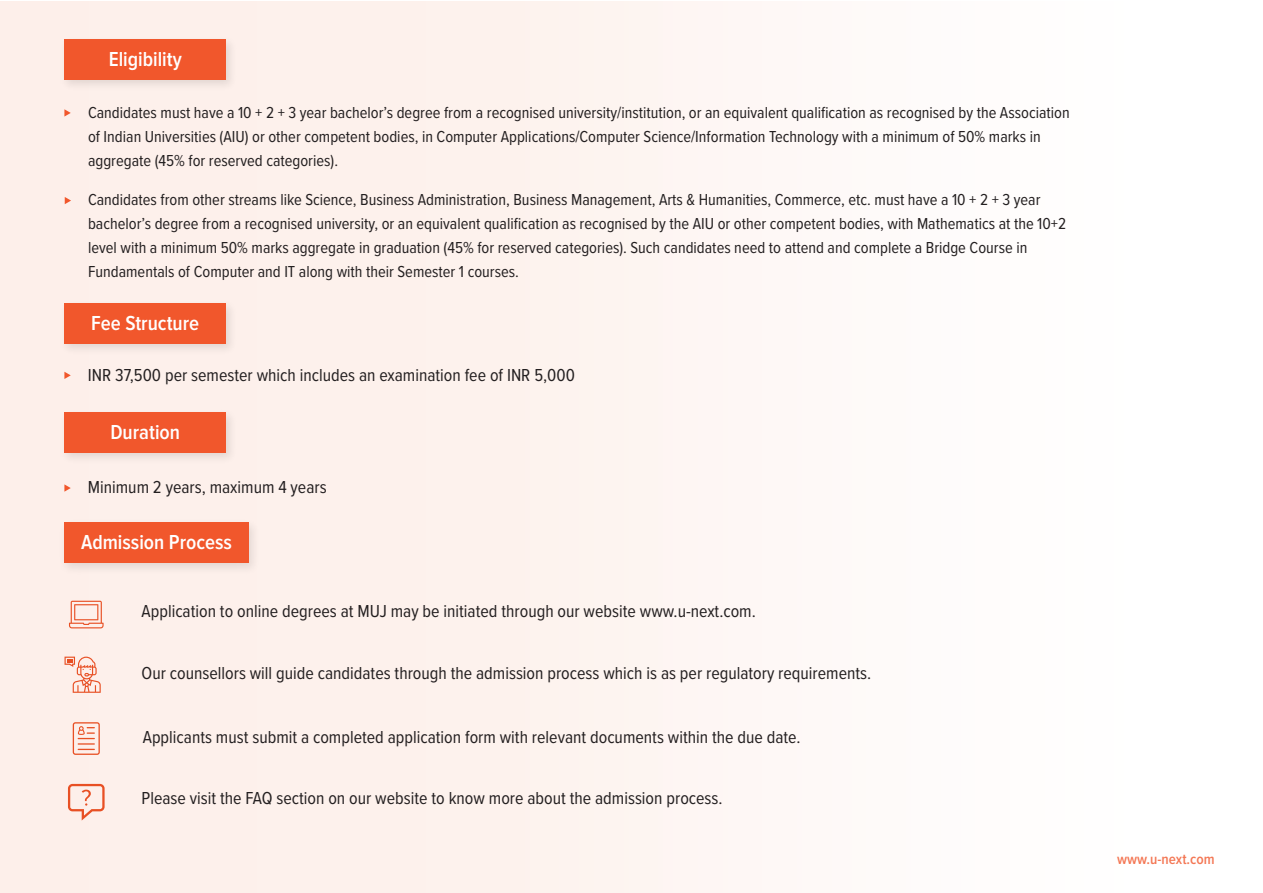
<style>
.page{position:relative;width:1263px;height:893px;background:#fff}
.page>*{position:absolute;margin:0;border:0;box-sizing:border-box;transform-origin:0 0}
.t1{font:600 21px "Proxima Nova Cond";color:#fff}
.t2{font:18px "Proxima Nova Cond";color:#231f20}
.t3{font:16.5px/24px "Proxima Nova Cond";color:#231f20}
.t4{font:600 15px "Proxima Nova Cond";color:#f1572c}
</style>
<div class="page">
<div style="left:0;top:1px;width:1262px;height:892px;background:linear-gradient(to right,#fcece6,#fff)"></div>
<img style="left:56px;top:32px;width:184px;height:63px">
<div style="left:64px;top:39px;width:162px;height:41px;background:#f1572c"></div>
<img style="left:56px;top:296px;width:184px;height:63px">
<div style="left:64px;top:303px;width:162px;height:41px;background:#f1572c"></div>
<img style="left:56px;top:405px;width:184px;height:63px">
<div style="left:64px;top:413px;width:162px;height:40px;background:#f1572c"></div>
<img style="left:56px;top:514px;width:208px;height:64px">
<div style="left:64px;top:522px;width:185px;height:40px;background:#f1572c"></div>
<svg style="left:68px;top:784px;width:37px;height:36px"></svg>
<svg style="left:65px;top:657px;width:36px;height:36px"></svg>
<svg style="left:73px;top:722px;width:27px;height:33px"></svg>
<svg style="left:69px;top:601px;width:35px;height:27px"></svg>
<svg style="left:64px;top:109px;width:7px;height:8px"></svg>
<svg style="left:65px;top:197px;width:6px;height:7px"></svg>
<svg style="left:64px;top:484px;width:7px;height:8px"></svg>
<svg style="left:64px;top:372px;width:7px;height:7px"></svg>
<p class="t1" style="left:109px;top:50px;width:75px">Eligibility</p>
<p class="t3" style="left:88px;top:100px;width:983px">Candidates must have a 10 + 2 + 3 year bachelor’s degree from a recognised university/institution, or an equivalent qualification as recognised by the Association of Indian Universities (AIU) or other competent bodies, in Computer Applications/Computer Science/Information Technology with a minimum of 50% marks in aggregate (45% for reserved categories).</p>
<p class="t3" style="left:88px;top:187px;width:980px">Candidates from other streams like Science, Business Administration, Business Management, Arts &amp; Humanities, Commerce, etc. must have a 10 + 2 + 3 year bachelor’s degree from a recognised university, or an equivalent qualification as recognised by the AIU or other competent bodies, with Mathematics at the 10+2 level with a minimum 50% marks aggregate in graduation (45% for reserved categories). Such candidates need to attend and complete a Bridge Course in Fundamentals of Computer and IT along with their Semester 1 courses.</p>
<p class="t1" style="left:91px;top:314px;width:110px">Fee Structure</p>
<p class="t2" style="left:88px;top:362px;width:489px">INR 37,500 per semester which includes an examination fee of INR 5,000</p>
<p class="t1" style="left:110px;top:423px;width:71px">Duration</p>
<p class="t2" style="left:88px;top:474px;width:240px">Minimum 2 years, maximum 4 years</p>
<p class="t1" style="left:81px;top:532px;width:152px">Admission Process</p>
<p class="t2" style="left:142px;top:598px;width:616px">Application to online degrees at MUJ may be initiated through our website www.u-next.com.</p>
<p class="t2" style="left:142px;top:660px;width:731px">Our counsellors will guide candidates through the admission process which is as per regulatory requirements.</p>
<p class="t2" style="left:143px;top:724px;width:659px">Applicants must submit a completed application form with relevant documents within the due date.</p>
<p class="t2" style="left:142px;top:785px;width:583px">Please visit the FAQ section on our website to know more about the admission process.</p>
<p class="t4" style="left:1117px;top:852px;width:99px">www.u-next.com</p>
</div>
